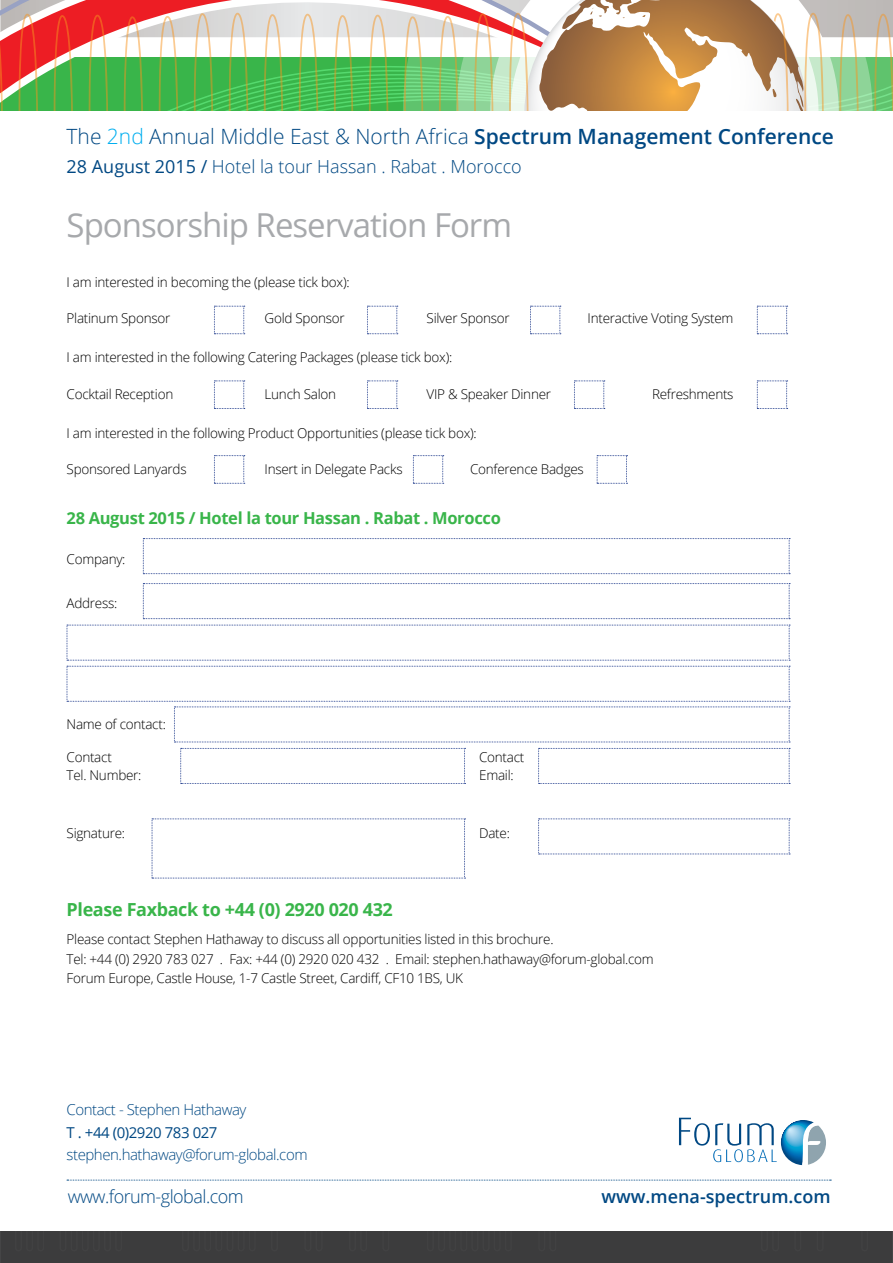
<style>
.page{position:relative;width:893px;height:1263px;background:#fff}
.page>*{position:absolute;margin:0;border:0;box-sizing:border-box;transform-origin:0 0}
.t1{font:33px "Open Sans";letter-spacing:-.03em;color:#a7a9ac}
.t2{font:300 21px "Open Sans";color:#004883}
.t3{font:300 18px "Open Sans";color:#004883}
.t4{font:700 18px "Open Sans";letter-spacing:-.02em;color:#39b54a}
.t5{font:600 18px "Open Sans";color:#004883}
.t6{font:300 18px "Open Sans";letter-spacing:-.03em;color:#004883}
.t7{font:700 16.5px "Open Sans";letter-spacing:-.02em;color:#39b54a}
.t8{font:300 15px "Open Sans";letter-spacing:-.03em;color:#004883}
.t9{font:15px "Open Sans";letter-spacing:-.03em;color:#004883}
.t10{font:300 13.5px/19.5px "Open Sans";letter-spacing:-.02em;color:#000}
.s1{color:#00aeef}
.s2{font-weight:600}
.s3{font-weight:400}
</style>
<div class="page">
<svg style="left:679px;top:1118px;width:147px;height:48px"></svg>
<svg style="left:67px;top:1180px;width:764px;height:1px"></svg>
<div style="left:0;top:1232px;width:893px;height:31px;background:#3c3c3d"></div>
<svg style="left:0;top:0;width:893px;height:111px"></svg>
<svg style="left:214px;top:306px;width:31px;height:28px"></svg>
<svg style="left:214px;top:380px;width:31px;height:29px"></svg>
<svg style="left:214px;top:455px;width:31px;height:29px"></svg>
<svg style="left:367px;top:306px;width:31px;height:28px"></svg>
<svg style="left:367px;top:380px;width:31px;height:29px"></svg>
<svg style="left:413px;top:455px;width:31px;height:29px"></svg>
<svg style="left:530px;top:306px;width:31px;height:28px"></svg>
<svg style="left:574px;top:380px;width:31px;height:29px"></svg>
<svg style="left:757px;top:306px;width:31px;height:28px"></svg>
<svg style="left:757px;top:380px;width:31px;height:29px"></svg>
<svg style="left:597px;top:455px;width:30px;height:29px"></svg>
<svg style="left:152px;top:818px;width:314px;height:61px"></svg>
<svg style="left:143px;top:538px;width:647px;height:36px"></svg>
<svg style="left:143px;top:583px;width:647px;height:36px"></svg>
<svg style="left:67px;top:625px;width:723px;height:159px"></svg>
<svg style="left:538px;top:818px;width:252px;height:36px"></svg>
<h2 class="t2" style="left:67px;top:122px;width:769px">The <span class="s1">2nd</span> Annual Middle East &amp; North Africa <span class="s2">Spectrum Management Conference</span></h2>
<h3 class="t3" style="left:67px;top:155px;width:457px"><span class="s3">28 August 2015 /</span> Hotel la tour Hassan . Rabat . Morocco</h3>
<h1 class="t1" style="left:67px;top:202px;width:447px">Sponsorship Reservation Form</h1>
<p class="t10" style="left:67px;top:272px;width:284px">I am interested in becoming the (please tick box):</p>
<p class="t10" style="left:67px;top:308px;width:105px">Platinum Sponsor</p>
<p class="t10" style="left:265px;top:308px;width:82px">Gold Sponsor</p>
<p class="t10" style="left:427px;top:308px;width:85px">Silver Sponsor</p>
<p class="t10" style="left:588px;top:308px;width:147px">Interactive Voting System</p>
<p class="t10" style="left:67px;top:347px;width:387px">I am interested in the following Catering Packages (please tick box):</p>
<p class="t10" style="left:67px;top:384px;width:108px">Cocktail Reception</p>
<p class="t10" style="left:265px;top:384px;width:73px">Lunch Salon</p>
<p class="t10" style="left:427px;top:384px;width:126px">VIP &amp; Speaker Dinner</p>
<p class="t10" style="left:652px;top:384px;width:83px">Refreshments</p>
<p class="t10" style="left:67px;top:423px;width:412px">I am interested in the following Product Opportunities (please tick box):</p>
<p class="t10" style="left:67px;top:459px;width:122px">Sponsored Lanyards</p>
<p class="t10" style="left:265px;top:459px;width:140px">Insert in Delegate Packs</p>
<p class="t10" style="left:470px;top:459px;width:115px">Conference Badges</p>
<p class="t7" style="left:67px;top:506px;width:436px">28 August 2015 / Hotel la tour Hassan . Rabat . Morocco</p>
<p class="t10" style="left:67px;top:549px;width:60px">Company:</p>
<p class="t10" style="left:67px;top:593px;width:52px">Address:</p>
<p class="t10" style="left:67px;top:714px;width:101px">Name of contact:</p>
<p class="t10" style="left:67px;top:747px;width:47px">Contact</p>
<p class="t10" style="left:479px;top:747px;width:47px">Contact</p>
<p class="t10" style="left:67px;top:765px;width:76px">Tel. Number:</p>
<p class="t10" style="left:479px;top:765px;width:36px">Email:</p>
<p class="t10" style="left:67px;top:823px;width:60px">Signature:</p>
<p class="t10" style="left:479px;top:823px;width:32px">Date:</p>
<h3 class="t4" style="left:67px;top:897px;width:328px">Please Faxback to +44 (0) 2920 020 432</h3>
<p class="t10" style="left:67px;top:929px;width:589px">Please contact Stephen Hathaway to discuss all opportunities listed in this brochure.<br>Tel: +44 (0) 2920 783 027 . Fax: +44 (0) 2920 020 432 . Email: stephen.hathaway@forum-global.com<br>Forum Europe, Castle House, 1-7 Castle Street, Cardiff, CF10 1BS, UK</p>
<p class="t8" style="left:67px;top:1099px;width:181px">Contact - Stephen Hathaway</p>
<p class="t9" style="left:67px;top:1122px;width:152px">T . +44 (0)2920 783 027</p>
<p class="t8" style="left:67px;top:1144px;width:242px">stephen.hathaway@forum-global.com</p>
<h3 class="t6" style="left:68px;top:1184px;width:177px">www.forum-global.com</h3>
<h3 class="t5" style="left:601px;top:1184px;width:231px">www.mena-spectrum.com</h3>
</div>
